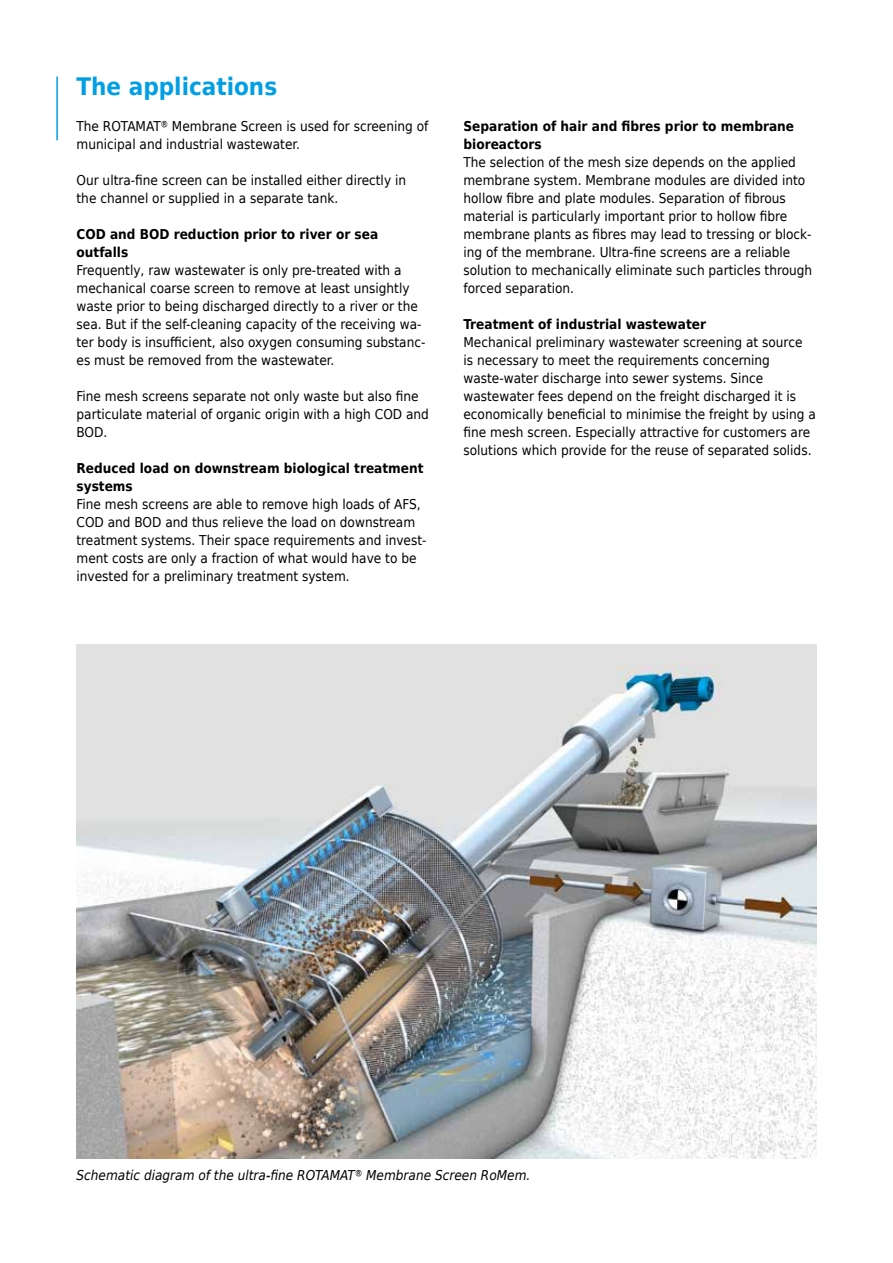
<style>
.page{position:relative;width:893px;height:1263px;background:#fff}
.page>*{position:absolute;margin:0;border:0;box-sizing:border-box;transform-origin:0 0}
.t1{font:700 24px "Huber Tec";color:#009fe3}
.t2{font:13.5px/18px "Huber Tec";color:#000}
.t3{font:700 13.5px/18px "Huber Tec";color:#000}
.t4{font:italic 13.5px "Huber Tec";color:#000}
</style>
<div class="page">
<hr style="left:56px;top:77px;width:2px;height:63px;background:#009fe3">
<img style="left:77px;top:644px;width:739px;height:515px">
<h1 class="t1" style="left:77px;top:67px;width:202px">The applications</h1>
<p class="t2" style="left:77px;top:117px;width:353px">The ROTAMAT® Membrane Screen is used for screening of municipal and industrial wastewater.</p>
<p class="t2" style="left:77px;top:171px;width:331px">Our ultra-fine screen can be installed either directly in the channel or supplied in a separate tank.</p>
<p class="t3" style="left:77px;top:225px;width:303px">COD and BOD reduction prior to river or sea outfalls</p>
<p class="t2" style="left:77px;top:261px;width:350px">Frequently, raw wastewater is only pre-treated with a mechanical coarse screen to remove at least unsightly waste prior to being discharged directly to a river or the sea. But if the self-cleaning capacity of the receiving wa&shy;ter body is insufficient, also oxygen consuming substanc&shy;es must be removed from the wastewater.</p>
<p class="t2" style="left:77px;top:387px;width:354px">Fine mesh screens separate not only waste but also fine particulate material of organic origin with a high COD and<br>BOD.</p>
<p class="t3" style="left:77px;top:459px;width:349px">Reduced load on downstream biological treatment systems</p>
<p class="t2" style="left:77px;top:495px;width:352px">Fine mesh screens are able to remove high loads of AFS, COD and BOD and thus relieve the load on downstream treatment systems. Their space requirements and invest&shy;ment costs are only a fraction of what would have to be invested for a preliminary treatment system.</p>
<p class="t3" style="left:463px;top:117px;width:332px">Separation of hair and fibres prior to membrane bioreactors</p>
<p class="t2" style="left:463px;top:153px;width:350px">The selection of the mesh size depends on the applied membrane system. Membrane modules are divided into hollow fibre and plate modules. Separation of fibrous material is particularly important prior to hollow fibre membrane plants as fibres may lead to tressing or block&shy;ing of the membrane. Ultra-fine screens are a reliable solution to mechanically eliminate such particles through forced separation.</p>
<p class="t3" style="left:463px;top:315px;width:244px">Treatment of industrial wastewater</p>
<p class="t2" style="left:463px;top:333px;width:354px">Mechanical preliminary wastewater screening at source<br>is necessary to meet the requirements concerning waste-water discharge into sewer systems. Since wastewater fees depend on the freight discharged it is economically beneficial to minimise the freight by using a fine mesh screen. Especially attractive for customers are solutions which provide for the reuse of separated solids.</p>
<p class="t4" style="left:77px;top:1165px;width:455px">Schematic diagram of the ultra-fine ROTAMAT® Membrane Screen RoMem.</p>
</div>
